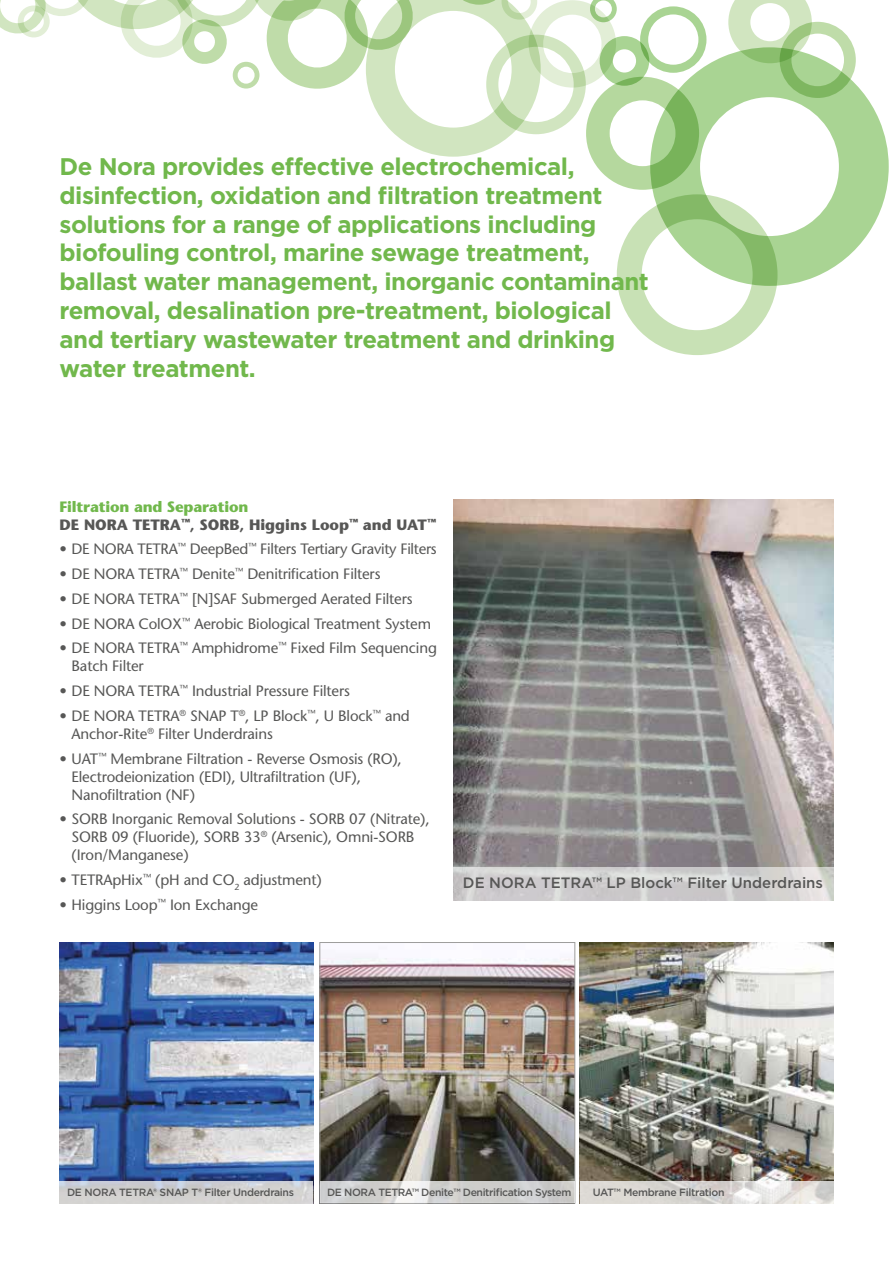
<style>
.page{position:relative;width:893px;height:1263px;background:#fff}
.page>*{position:absolute;margin:0;border:0;box-sizing:border-box;transform-origin:0 0}
.t1{font:700 24px/28.8px "Gotham";letter-spacing:-.02em;color:#71b84c}
.t2{font:15px/18px "Stone Sans";letter-spacing:-.01em;color:#575756}
.t3{font:700 15px/18px "Stone Sans";color:#575756}
.t4{font:500 15px "Gotham";color:#575756}
.t5{font:500 10.5px "Gotham";letter-spacing:-.035em;color:#575756}
.s1{color:#71b84c}
</style>
<div class="page">
<svg style="left:856px;top:85px;width:33px;height:164px;fill:#a9d493"></svg>
<svg style="left:0;top:0;width:856px;height:355px"></svg>
<img style="left:321px;top:956px;width:252px;height:225px">
<div style="left:319px;top:942px;width:256px;height:262px;border:1px solid #9d9d9c"></div>
<img style="left:60px;top:942px;width:253px;height:239px">
<svg style="left:60px;top:1181px;width:253px;height:23px;background:#d0d0d1"></svg>
<img style="left:453px;top:500px;width:380px;height:367px">
<svg style="left:453px;top:867px;width:380px;height:33px;background:#d1d0d0"></svg>
<img style="left:580px;top:942px;width:253px;height:239px">
<svg style="left:580px;top:1181px;width:253px;height:23px;background:#dddbd7"></svg>
<svg style="left:320px;top:1181px;width:254px;height:22px;background:#d3d3d2"></svg>
<p class="t1" style="left:60px;top:152px;width:591px">De Nora provides effective electrochemical, disinfection, oxidation and filtration treatment solutions for a range of applications including biofouling control, marine sewage treatment, ballast water management, inorganic contaminant removal, desalination pre-treatment, biological and tertiary wastewater treatment and drinking water treatment.</p>
<p class="t3" style="left:60px;top:497px;width:378px"><span class="s1">Filtration and Separation<br></span>DE NORA TETRA<sup>™</sup>, SORB, Higgins Loop<sup>™</sup> and UAT<sup>™</sup></p>
<p class="t2" style="left:60px;top:540px;width:379px">• DE NORA TETRA<sup>™</sup> DeepBed<sup>™</sup> Filters Tertiary Gravity Filters</p>
<p class="t2" style="left:60px;top:565px;width:322px">• DE NORA TETRA<sup>™</sup> Denite<sup>™</sup> Denitrification Filters</p>
<p class="t2" style="left:60px;top:589px;width:355px">• DE NORA TETRA<sup>™</sup> [N]SAF Submerged Aerated Filters</p>
<p class="t2" style="left:60px;top:614px;width:373px">• DE NORA ColOX<sup>™</sup> Aerobic Biological Treatment System</p>
<p class="t2" style="left:72px;top:639px;width:367px;text-indent:-12px">• DE NORA TETRA<sup>™</sup> Amphidrome<sup>™</sup> Fixed Film Sequencing<br>Batch Filter</p>
<p class="t2" style="left:60px;top:682px;width:292px">• DE NORA TETRA<sup>™</sup> Industrial Pressure Filters</p>
<p class="t2" style="left:72px;top:706px;width:340px;text-indent:-12px">• DE NORA TETRA<sup>®</sup> SNAP T<sup>®</sup>, LP Block<sup>™</sup>, U Block<sup>™</sup> and<br>Anchor-Rite<sup>®</sup> Filter Underdrains</p>
<p class="t2" style="left:72px;top:749px;width:332px;text-indent:-12px">• UAT<sup>™</sup> Membrane Filtration - Reverse Osmosis (RO),<br>Electrodeionization (EDI), Ultrafiltration (UF),<br>Nanofiltration (NF)</p>
<p class="t2" style="left:72px;top:810px;width:360px;text-indent:-12px">• SORB Inorganic Removal Solutions - SORB 07 (Nitrate),<br>SORB 09 (Fluoride), SORB 33<sup>®</sup> (Arsenic), Omni-SORB (Iron/Manganese)</p>
<p class="t2" style="left:60px;top:871px;width:264px">• TETRApHix<sup>™</sup> (pH and CO<sub>2</sub> adjustment)</p>
<p class="t2" style="left:60px;top:895px;width:200px">• Higgins Loop<sup>™</sup> Ion Exchange</p>
<p class="t4" style="left:463px;top:873px;width:362px">DE NORA TETRA™ LP Block™ Filter Underdrains</p>
<p class="t5" style="left:67px;top:1186px;width:229px">DE NORA TETRA® SNAP T® Filter Underdrains</p>
<p class="t5" style="left:327px;top:1186px;width:246px">DE NORA TETRA™ Denite™ Denitrification System</p>
<p class="t5" style="left:593px;top:1186px;width:133px">UAT™ Membrane Filtration</p>
</div>
